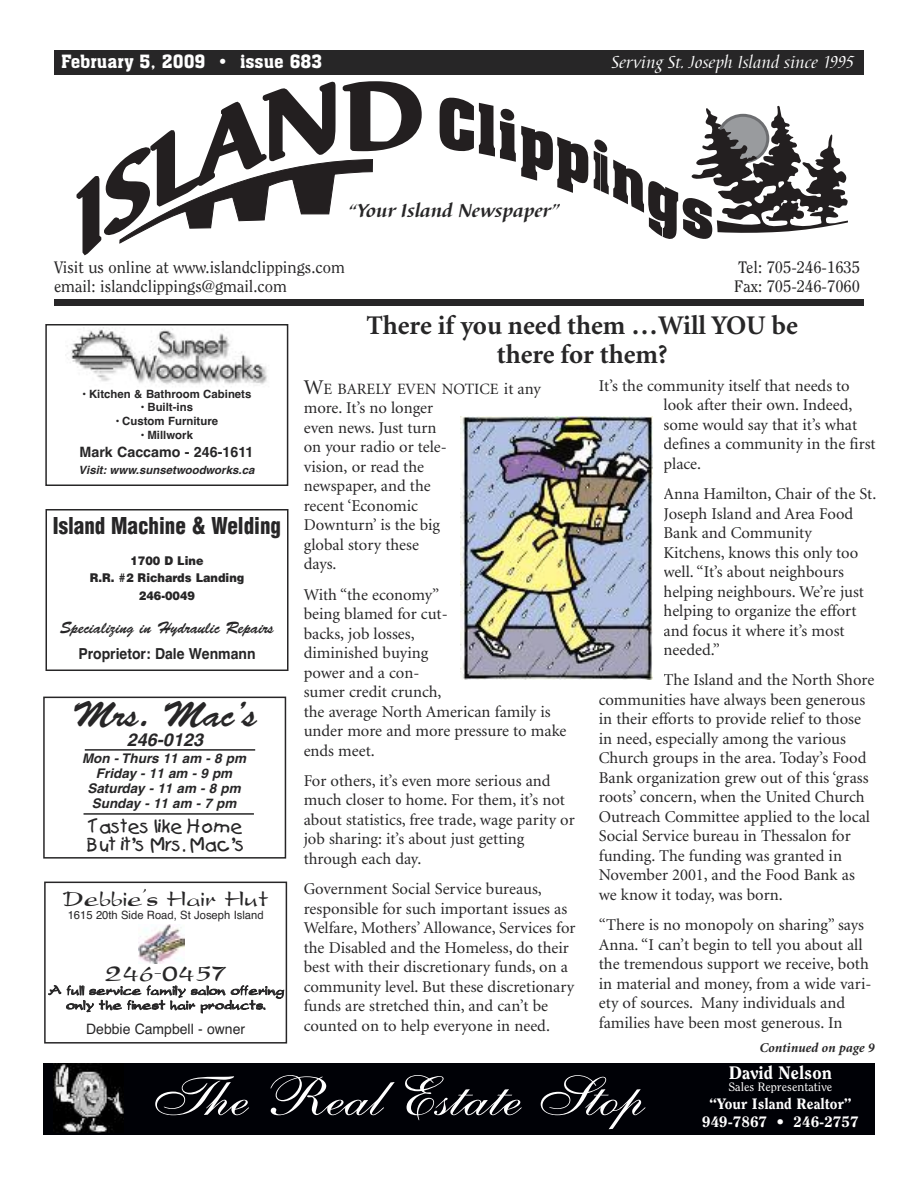
<style>
.page{position:relative;width:918px;height:1188px;background:#fff}
.page>*{position:absolute;margin:0;border:0;box-sizing:border-box;transform-origin:0 0}
.t1{font:54px "Shelley Allegro BT";color:#fff;scale:1.18 1}
.t2{font:35.55px "Brush Script";color:#272627}
.t3{font:700 27px/28.5px "Minion";color:#272627;text-align:center}
.t4{font:25.8px "Kudasai";color:#272627}
.t5{font:900 condensed 22.65px "Helvetica";color:#272627;scale:.93 1}
.t6{font:italic 700 19.5px "Barbedor T";color:#272627}
.t7{font:italic 18px "Barbedor T";color:#fff}
.t8{font:18px "Aachen BT";color:#fff}
.t9{font:800 18px "Clearface";color:#fff}
.t10{font:17.7px/17.7px "Kids";color:#272627}
.t11{font:italic 700 17.7px "Helvetica";letter-spacing:.005em;color:#272627}
.t12{font:16.65px "Brush Script";color:#272627;scale:.93 1}
.t13{font:16.5px/19.5px "Minion";color:#272627}
.t14{font:16.5px "Clearface";color:#272627}
.t15{font:15.75px/14.7px "Kudasai";color:#272627;text-align:center}
.t16{font:15.75px "Minion";color:#272627}
.t17{font:700 15.15px "Helvetica";color:#272627;scale:.93 1}
.t18{font:800 15px/18px "Clearface";color:#fff;text-align:center}
.t19{font:14.4px "Helvetica";color:#272627}
.t20{font:700 14.25px "Helvetica";color:#272627}
.t21{font:italic 700 13.5px "Minion";color:#272627}
.t22{font:italic 700 13.35px/14.9px "Helvetica";letter-spacing:.005em;color:#272627;text-align:center}
.t23{font:900 12.15px/16.6px "Helvetica";color:#272627;text-align:center;scale:.93 1}
.t24{font:12px "Clearface";color:#fff}
.t25{font:11.55px "Helvetica";color:#272627}
.t26{font:700 11.4px "Helvetica";color:#272627}
.t27{font:italic 700 11.4px "Helvetica";letter-spacing:.005em;color:#272627}
.s1{font-size:21px}
.s2{font-size:16.5px}
</style>
<div class="page">
<svg style="left:440px;top:97px;width:408px;height:142px"></svg>
<svg style="left:76px;top:81px;width:346px;height:174px"></svg>
<div style="left:54px;top:50px;width:810px;height:24px;background:#272627"></div>
<div style="left:54px;top:299px;width:810px;height:7px;background:#272627"></div>
<div style="left:43px;top:1063px;width:832px;height:72px;background:#000106"></div>
<img style="left:54px;top:1063px;width:70px;height:69px">
<div style="left:43px;top:697px;width:243px;height:162px;border:2px solid #272627"></div>
<hr style="left:85px;top:749px;width:170px;height:2px;background:#272627">
<hr style="left:84px;top:813px;width:170px;height:2px;background:#272627">
<div style="left:44px;top:882px;width:243px;height:162px;border:2px solid #272627"></div>
<img style="left:139px;top:925px;width:46px;height:38px">
<div style="left:45px;top:324px;width:243px;height:162px;border:2px solid #272627"></div>
<img style="left:65px;top:329px;width:202px;height:55px">
<div style="left:46px;top:509px;width:243px;height:162px;border:2px solid #272627"></div>
<img style="left:461px;top:416px;width:191px;height:263px">
<p class="t8" style="left:61px;top:54px;width:263px">February 5, 2009 • issue 683</p>
<p class="t7" style="left:612px;top:51px;width:244px">Serving St. Joseph Island since 1995</p>
<p class="t6" style="left:348px;top:198px;width:213px">“Your Island Newspaper”</p>
<p class="t14" style="left:54px;top:260px;width:292px">Visit us online at www.islandclippings.com</p>
<p class="t14" style="left:738px;top:260px;width:123px">Tel: 705-246-1635</p>
<p class="t14" style="left:54px;top:280px;width:234px">email: islandclippings@gmail.com</p>
<p class="t14" style="left:734px;top:280px;width:127px">Fax: 705-246-7060</p>
<p class="t26" style="left:82px;top:387px;width:171px">• Kitchen &amp; Bathroom Cabinets</p>
<p class="t26" style="left:140px;top:401px;width:55px">• Built-ins</p>
<p class="t26" style="left:115px;top:414px;width:105px">• Custom Furniture</p>
<p class="t26" style="left:140px;top:428px;width:55px">• Millwork</p>
<p class="t20" style="left:80px;top:444px;width:175px">Mark Caccamo - 246-1611</p>
<p class="t27" style="left:79px;top:466px;width:177px">Visit: www.sunsetwoodworks.ca</p>
<h3 class="t5" style="left:53px;top:513px;width:247px">Island Machine &amp; Welding</h3>
<p class="t23" style="left:90px;top:553px;width:168px">1700 D Line<br>R.R. #2 Richards Landing</p>
<p class="t23" style="left:139px;top:588px;width:62px">246-0049</p>
<p class="t12" style="left:60px;top:622px;width:231px">Specializing in Hydraulic Repairs</p>
<p class="t17" style="left:78px;top:645px;width:192px">Proprietor: Dale Wenmann</p>
<h2 class="t2" style="left:73px;top:701px;width:186px">Mrs. Mac’s</h2>
<p class="t11" style="left:127px;top:733px;width:78px">246-0123</p>
<p class="t22" style="left:82px;top:753px;width:166px">Mon - Thurs 11 am - 8 pm<br>Friday - 11 am - 9 pm<br>Saturday - 11 am - 8 pm<br>Sunday - 11 am - 7 pm</p>
<p class="t10" style="left:87px;top:818px;width:160px">Tastes like Home<br>But it’s Mrs. Mac’s</p>
<h3 class="t4" style="left:62px;top:874px;width:209px">Debbie’s Hair Hut</h3>
<p class="t25" style="left:68px;top:909px;width:197px">1615 20th Side Road, St Joseph Island</p>
<h3 class="t4" style="left:104px;top:948px;width:124px">246-0457</h3>
<p class="t15" style="left:47px;top:980px;width:238px">A full service family salon offering only the finest hair products.</p>
<p class="t19" style="left:86px;top:1020px;width:160px">Debbie Campbell - owner</p>
<h3 class="t3" style="left:366px;top:313px;width:433px">There if you need them …Will YOU be there for them?</h3>
<p class="t16" style="left:304px;top:383px;width:239px"><span class="s1">W</span>E BARELY EVEN NOTICE <span class="s2">it any</span></p>
<p class="t13" style="left:304px;top:400px;width:145px">more. It’s no longer even news. Just turn on your radio or tele&shy;vision, or read the newspaper, and the recent ‘Economic<br>Downturn’ is the big global story these days.</p>
<p class="t13" style="left:304px;top:586px;width:264px">With “the economy”<br>being blamed for cut-<br>backs, job losses,<br>diminished buying<br>power and a con-<br>sumer credit crunch,<br>the average North American family is under more and more pressure to make ends meet.</p>
<p class="t13" style="left:304px;top:772px;width:273px">For others, it’s even more serious and much closer to home. For them, it’s not about statistics, free trade, wage parity or job sharing: it’s about just getting through each day.</p>
<p class="t13" style="left:304px;top:881px;width:273px">Government Social Service bureaus, responsible for such important issues as Welfare, Mothers’ Allowance, Services for the Disabled and the Homeless, do their best with their discretionary funds, on a community level. But these discretionary funds are stretched thin, and can’t be counted on to help everyone in need.</p>
<p class="t13" style="left:664px;top:377px;width:214px;text-indent:-65px">It’s the community itself that needs to look after their own. Indeed, some would say that it’s what defines a community in the first place.</p>
<p class="t13" style="left:664px;top:485px;width:214px">Anna Hamilton, Chair of the St.<br>Joseph Island and Area Food<br>Bank and Community<br>Kitchens, knows this only too well. “It’s about neighbours helping neighbours. We’re just helping to organize the effort and focus it where it’s most needed.”</p>
<p class="t13" style="left:599px;top:672px;width:277px;text-indent:65px">The Island and the North Shore communities have always been generous in their efforts to provide relief to those in need, especially among the various Church groups in the area. Today’s Food Bank organization grew out of this ‘grass roots’ concern, when the United Church Outreach Committee applied to the local Social Service bureau in Thessalon for funding. The funding was granted in November 2001, and the Food Bank as we know it today, was born.</p>
<p class="t13" style="left:599px;top:916px;width:274px">“There is no monopoly on sharing” says Anna. “I can’t begin to tell you about all the tremendous support we receive, both in material and money, from a wide vari&shy;ety of sources. Many individuals and families have been most generous. In</p>
<p class="t21" style="left:759px;top:1042px;width:116px">Continued on page 9</p>
<h1 class="t1" style="left:149px;top:1065px;width:422px">The Real Estate Stop</h1>
<p class="t9" style="left:729px;top:1066px;width:105px">David Nelson</p>
<p class="t24" style="left:728px;top:1082px;width:105px">Sales Representative</p>
<p class="t18" style="left:702px;top:1096px;width:158px">“Your Island Realtor”<br>949-7867 • 246-2757</p>
</div>
